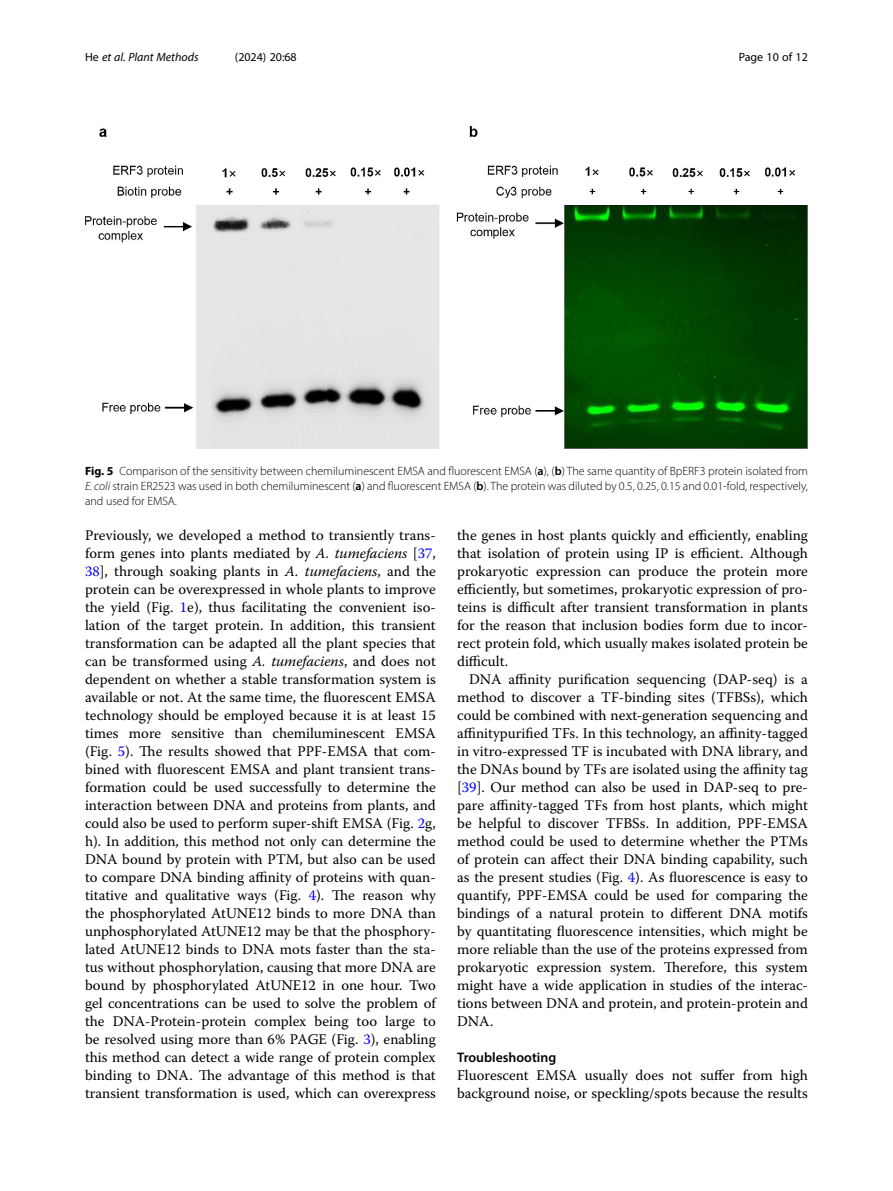
<style>
.page{position:relative;width:893px;height:1191px;background:#fff}
.page>*{position:absolute;margin:0;border:0;box-sizing:border-box;transform-origin:0 0}
.Body_Text_Indent{font:14.7px/18px "Warnock Pro";color:#000;text-align:justify}
.Body_Text{font:14.7px/18px "Warnock Pro";color:#000}
.Head_2{font:600 13.8px "Myriad Pro";color:#000}
.Figure_Caption{font:300 12px/15px "Myriad Pro";color:#000;text-align:justify}
.t1{font:12px "Myriad Pro";color:#000}
.t2{font:italic 12px "Myriad Pro";color:#000}
.s1{font-style:normal}
.s2{font-weight:700}
.s3{font-weight:600}
.s4{font-style:italic}
.s5{color:#00f}
</style>
<div class="page">
<img style="left:85px;top:126px;width:723px;height:322px">
<p class="t2" style="left:85px;top:50px;width:115px"><span class="s1">He</span> et al. Plant Methods</p>
<p class="t1" style="left:235px;top:50px;width:63px">(2024) 20:68</p>
<p class="t1" style="left:739px;top:50px;width:71px">Page 10 of 12</p>
<p class="Figure_Caption" style="left:85px;top:464px;width:724px"><span class="s2">Fig. 5</span> Comparison of the sensitivity between chemiluminescent EMSA and fluorescent EMSA (<span class="s3">a</span>), (<span class="s3">b</span>) The same quantity of BpERF3 protein isolated from <span class="s4">E. coli</span> strain ER2523 was used in both chemiluminescent (<span class="s3">a</span>) and fluorescent EMSA (<span class="s3">b</span>). The protein was diluted by 0.5, 0.25, 0.15 and 0.01-fold, respectively, and used for EMSA.</p>
<p class="Body_Text_Indent" style="left:85px;top:526px;width:352px">Previously, we developed a method to transiently trans&shy;form genes into plants mediated by <span class="s4">A. tumefaciens</span> [<span class="s5">37</span>, <span class="s5">38</span>], through soaking plants in <span class="s4">A. tumefaciens</span>, and the protein can be overexpressed in whole plants to improve the yield (Fig. <span class="s5">1</span>e), thus facilitating the convenient iso&shy;lation of the target protein. In addition, this transient transformation can be adapted all the plant species that can be transformed using <span class="s4">A. tumefaciens</span>, and does not dependent on whether a stable transformation system is available or not. At the same time, the fluorescent EMSA technology should be employed because it is at least 15 times more sensitive than chemiluminescent EMSA (Fig. <span class="s5">5</span>). The results showed that PPF-EMSA that com&shy;bined with fluorescent EMSA and plant transient trans&shy;formation could be used successfully to determine the interaction between DNA and proteins from plants, and could also be used to perform super-shift EMSA (Fig. <span class="s5">2</span>g, h). In addition, this method not only can determine the DNA bound by protein with PTM, but also can be used to compare DNA binding affinity of proteins with quan&shy;titative and qualitative ways (Fig. <span class="s5">4</span>). The reason why the phosphorylated AtUNE12 binds to more DNA than unphosphorylated AtUNE12 may be that the phosphory&shy;lated AtUNE12 binds to DNA mots faster than the sta&shy;tus without phosphorylation, causing that more DNA are bound by phosphorylated AtUNE12 in one hour. Two gel concentrations can be used to solve the problem of the DNA-Protein-protein complex being too large to be resolved using more than 6% PAGE (Fig. <span class="s5">3</span>), enabling this method can detect a wide range of protein complex binding to DNA. The advantage of this method is that transient transformation is used, which can overexpress</p>
<p class="Body_Text_Indent" style="left:457px;top:526px;width:352px">the genes in host plants quickly and efficiently, enabling that isolation of protein using IP is efficient. Although prokaryotic expression can produce the protein more efficiently, but sometimes, prokaryotic expression of pro&shy;teins is difficult after transient transformation in plants for the reason that inclusion bodies form due to incor&shy;rect protein fold, which usually makes isolated protein be difficult.</p>
<p class="Body_Text_Indent" style="left:457px;top:670px;width:352px;text-indent:12px">DNA affinity purification sequencing (DAP-seq) is a method to discover a TF-binding sites (TFBSs), which could be combined with next-generation sequencing and affinitypurified TFs. In this technology, an affinity-tagged in vitro-expressed TF is incubated with DNA library, and the DNAs bound by TFs are isolated using the affinity tag [<span class="s5">39</span>]. Our method can also be used in DAP-seq to pre&shy;pare affinity-tagged TFs from host plants, which might be helpful to discover TFBSs. In addition, PPF-EMSA method could be used to determine whether the PTMs of protein can affect their DNA binding capability, such as the present studies (Fig. <span class="s5">4</span>). As fluorescence is easy to quantify, PPF-EMSA could be used for comparing the bindings of a natural protein to different DNA motifs by quantitating fluorescence intensities, which might be more reliable than the use of the proteins expressed from prokaryotic expression system. Therefore, this system might have a wide application in studies of the interac&shy;tions between DNA and protein, and protein-protein and DNA.</p>
<p class="Head_2" style="left:457px;top:1049px;width:101px">Troubleshooting</p>
<p class="Body_Text" style="left:457px;top:1066px;width:352px">Fluorescent EMSA usually does not suffer from high background noise, or speckling/spots because the results</p>
</div>
